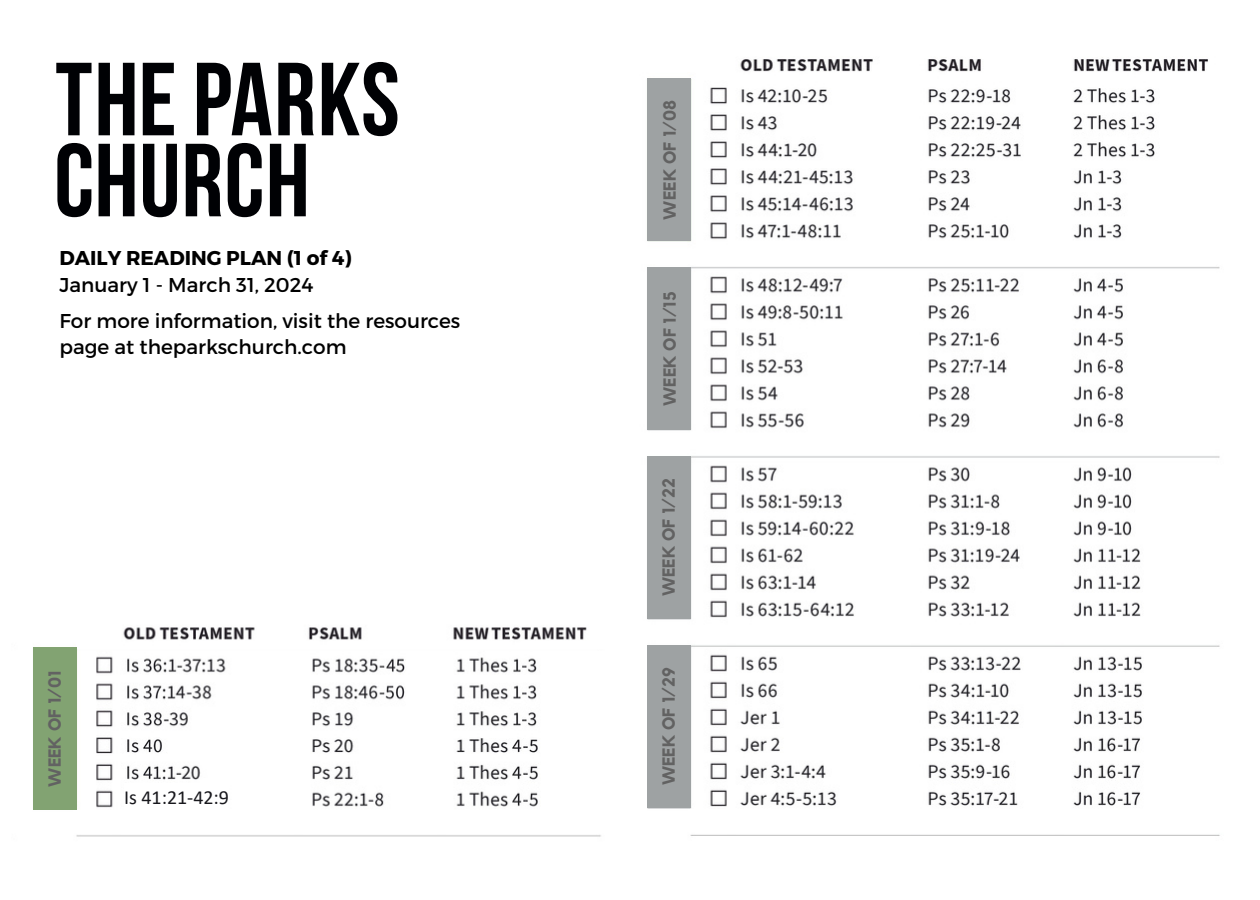
<style>
.page{position:relative;width:1260px;height:900px;background:#fff}
.page>*{position:absolute;margin:0;border:0;box-sizing:border-box;transform-origin:0 0}
.t1{font:20px "Montserrat";color:#000}
.t2{font:700 20px "Montserrat";color:#000}
.t3{font:20px "Calibri";color:#18181d}
.t4{font:700 17.5px "Kollektif";color:#626262}
</style>
<div class="page">
<img style="left:56px;top:57px;width:1164px;height:779px">
<svg style="left:56px;top:63px;width:36px;height:72px"></svg>
<svg style="left:99px;top:63px;width:36px;height:72px"></svg>
<svg style="left:143px;top:63px;width:31px;height:72px"></svg>
<svg style="left:197px;top:63px;width:75px;height:72px"></svg>
<svg style="left:278px;top:63px;width:36px;height:72px"></svg>
<svg style="left:322px;top:62px;width:75px;height:74px"></svg>
<svg style="left:57px;top:143px;width:34px;height:74px"></svg>
<svg style="left:99px;top:144px;width:36px;height:72px"></svg>
<svg style="left:143px;top:144px;width:34px;height:73px"></svg>
<svg style="left:186px;top:144px;width:35px;height:72px"></svg>
<svg style="left:228px;top:143px;width:34px;height:74px"></svg>
<svg style="left:270px;top:144px;width:36px;height:72px"></svg>
<img style="left:56px;top:640px;width:591px;height:197px">
<div style="left:76px;top:631px;width:532px;height:17px;background:#fff"></div>
<img style="left:107px;top:615px;width:492px;height:25px">
<div style="left:124px;top:783px;width:103px;height:36px;background:#fff"></div>
<div style="left:648px;top:79px;width:43px;height:162px;background:#9ea2a3"></div>
<div style="left:33px;top:647px;width:43px;height:163px;background:#82a372"></div>
<div style="left:648px;top:267px;width:43px;height:163px;background:#9ea2a3"></div>
<div style="left:647px;top:456px;width:43px;height:163px;background:#9ea2a3"></div>
<div style="left:647px;top:645px;width:43px;height:163px;background:#9ea2a3"></div>
<p class="t2" style="left:59px;top:245px;width:294px">DAILY READING PLAN (1 of 4)</p>
<p class="t1" style="left:59px;top:272px;width:256px">January 1 - March 31, 2024</p>
<p class="t1" style="left:59px;top:308px;width:402px">For more information, visit the resources</p>
<p class="t1" style="left:59px;top:334px;width:289px">page at theparkschurch.com</p>
<p class="t4" style="left:47px;top:787px;width:117px;rotate:-90deg">WEEK OF 1/01</p>
<p class="t3" style="left:124px;top:789px;width:107px">Is 41:21-42:9</p>
<p class="t4" style="left:662px;top:220px;width:121px;rotate:-90deg">WEEK OF 1/08</p>
<p class="t4" style="left:662px;top:406px;width:116px;rotate:-90deg">WEEK OF 1/15</p>
<p class="t4" style="left:661px;top:596px;width:119px;rotate:-90deg">WEEK OF 1/22</p>
<p class="t4" style="left:661px;top:785px;width:120px;rotate:-90deg">WEEK OF 1/29</p>
</div>
